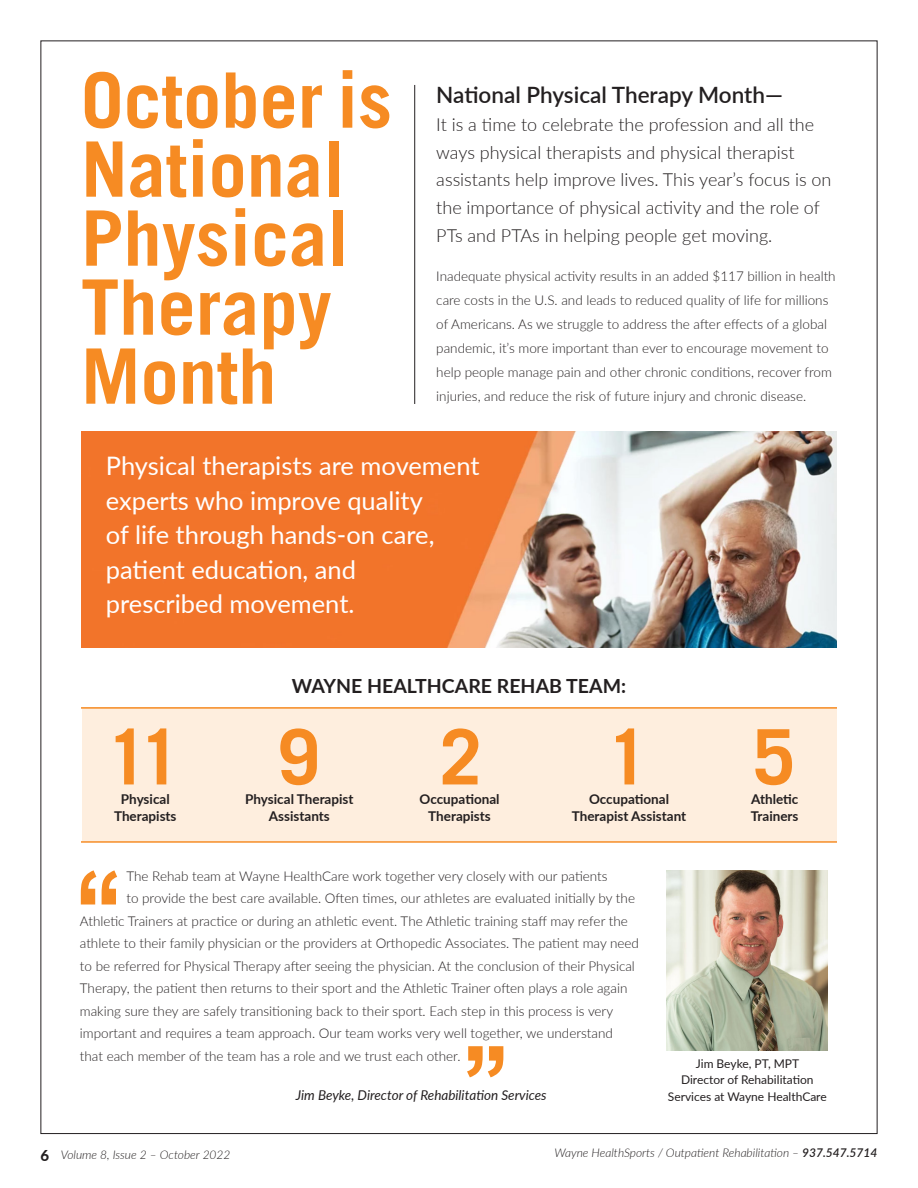
<style>
.page{position:relative;width:918px;height:1188px;background:#fff}
.page>*{position:absolute;margin:0;border:0;box-sizing:border-box;transform-origin:0 0}
.t1{font:700 76.5px/69px "Trade Gothic";color:#f68b23}
.t2{font:25.5px/34.5px "Lato";color:#fff}
.t3{font:600 22.5px "Lato";color:#231f20}
.t4{font:700 19.5px "Lato";color:#231f20}
.t5{font:300 18px/27.8px "Lato";color:#231f20}
.t6{font:300 13.5px/22.5px "Lato";color:#231f20}
.t7{font:700 13.5px/16.5px "Lato";color:#231f20;text-align:center}
.t8{font:italic 13.5px "Lato";color:#231f20}
.t9{font:italic 300 12px "Lato";color:#231f20}
.t10{font:12px "Lato";color:#231f20}
.s1{font-weight:800;font-style:normal;font-size:15px}
.s2{font-weight:600}
</style>
<div class="page">
<div style="left:82px;top:707px;width:755px;height:134px;background:#feeede"></div>
<hr style="left:917px;top:862px;width:1px;height:326px;background:#253f8e">
<hr style="left:81px;top:707px;width:756px;height:2px;background:#f68b23">
<hr style="left:81px;top:841px;width:756px;height:2px;background:#f68b23">
<img style="left:81px;top:432px;width:756px;height:216px">
<hr style="left:414px;top:85px;width:1px;height:319px;background:#231f20">
<img style="left:666px;top:870px;width:162px;height:180px">
<svg style="left:81px;top:870px;width:36px;height:35px"></svg>
<svg style="left:467px;top:1046px;width:36px;height:31px"></svg>
<p class="t1" style="left:81px;top:65px;width:313px">October is<br>National</p>
<p class="t1" style="left:81px;top:203px;width:269px">Physical</p>
<p class="t1" style="left:81px;top:272px;width:252px">Therapy<br>Month</p>
<p class="t3" style="left:436px;top:79px;width:348px">National Physical Therapy Month—</p>
<p class="t5" style="left:436px;top:110px;width:397px">It is a time to celebrate the profession and all the ways physical therapists and physical therapist assistants help improve lives. This year’s focus is on the importance of physical activity and the role of PTs and PTAs in helping people get moving.</p>
<p class="t6" style="left:436px;top:264px;width:401px;line-height:24px">Inadequate physical activity results in an added $117 billion in health care costs in the U.S. and leads to reduced quality of life for millions of Americans. As we struggle to address the after effects of a global pandemic, it’s more important than ever to encourage movement to help people manage pain and other chronic conditions, recover from injuries, and reduce the risk of future injury and chronic disease.</p>
<p class="t2" style="left:106px;top:447px;width:375px">Physical therapists are movement experts who improve quality</p>
<p class="t2" style="left:106px;top:516px;width:330px">of life through hands-on care,</p>
<p class="t2" style="left:106px;top:551px;width:252px">patient education, and</p>
<p class="t2" style="left:106px;top:585px;width:250px">prescribed movement.</p>
<p class="t4" style="left:292px;top:672px;width:336px">WAYNE HEALTHCARE REHAB TEAM:</p>
<p class="t1" style="left:106px;top:722px;width:77px">11</p>
<p class="t7" style="left:114px;top:791px;width:64px">Physical<br>Therapists</p>
<p class="t7" style="left:245px;top:791px;width:110px">Physical Therapist</p>
<p class="t1" style="left:277px;top:722px;width:44px">9</p>
<p class="t7" style="left:269px;top:807px;width:62px">Assistants</p>
<p class="t1" style="left:440px;top:722px;width:44px">2</p>
<p class="t7" style="left:428px;top:807px;width:64px">Therapists</p>
<p class="t7" style="left:420px;top:791px;width:81px">Occupational</p>
<p class="t1" style="left:607px;top:722px;width:44px">1</p>
<p class="t7" style="left:572px;top:807px;width:116px">Therapist Assistant</p>
<p class="t7" style="left:589px;top:791px;width:81px">Occupational</p>
<p class="t1" style="left:753px;top:722px;width:44px">5</p>
<p class="t7" style="left:751px;top:807px;width:49px">Trainers</p>
<p class="t7" style="left:751px;top:791px;width:49px">Athletic</p>
<p class="t6" style="left:126px;top:864px;width:483px">The Rehab team at Wayne HealthCare work together very closely with our patients</p>
<p class="t6" style="left:80px;top:887px;width:561px;text-indent:46px">to provide the best care available. Often times, our athletes are evaluated initially by the Athletic Trainers at practice or during an athletic event. The Athletic training staff may refer the athlete to their family physician or the providers at Orthopedic Associates. The patient may need to be referred for Physical Therapy after seeing the physician. At the conclusion of their Physical Therapy, the patient then returns to their sport and the Athletic Trainer often plays a role again making sure they are safely transitioning back to their sport. Each step in this process is very</p>
<p class="t6" style="left:80px;top:1022px;width:534px">important and requires a team approach. Our team works very well together, we understand that each member of the team has a role and we trust each other.</p>
<p class="t8" style="left:296px;top:1085px;width:252px">Jim Beyke, Director of Rehabilitation Services</p>
<p class="t10" style="left:696px;top:1055px;width:105px">Jim Beyke, PT, MPT</p>
<p class="t10" style="left:681px;top:1072px;width:134px">Director of Rehabilitation</p>
<p class="t10" style="left:668px;top:1088px;width:160px">Services at Wayne HealthCare</p>
<p class="t9" style="left:40px;top:1147px;width:192px"><span class="s1">6</span> Volume 8, Issue 2 – October 2022</p>
<p class="t9" style="left:555px;top:1144px;width:324px">Wayne HealthSports / Outpatient Rehabilitation – <span class="s2">937.547.5714</span></p>
</div>
